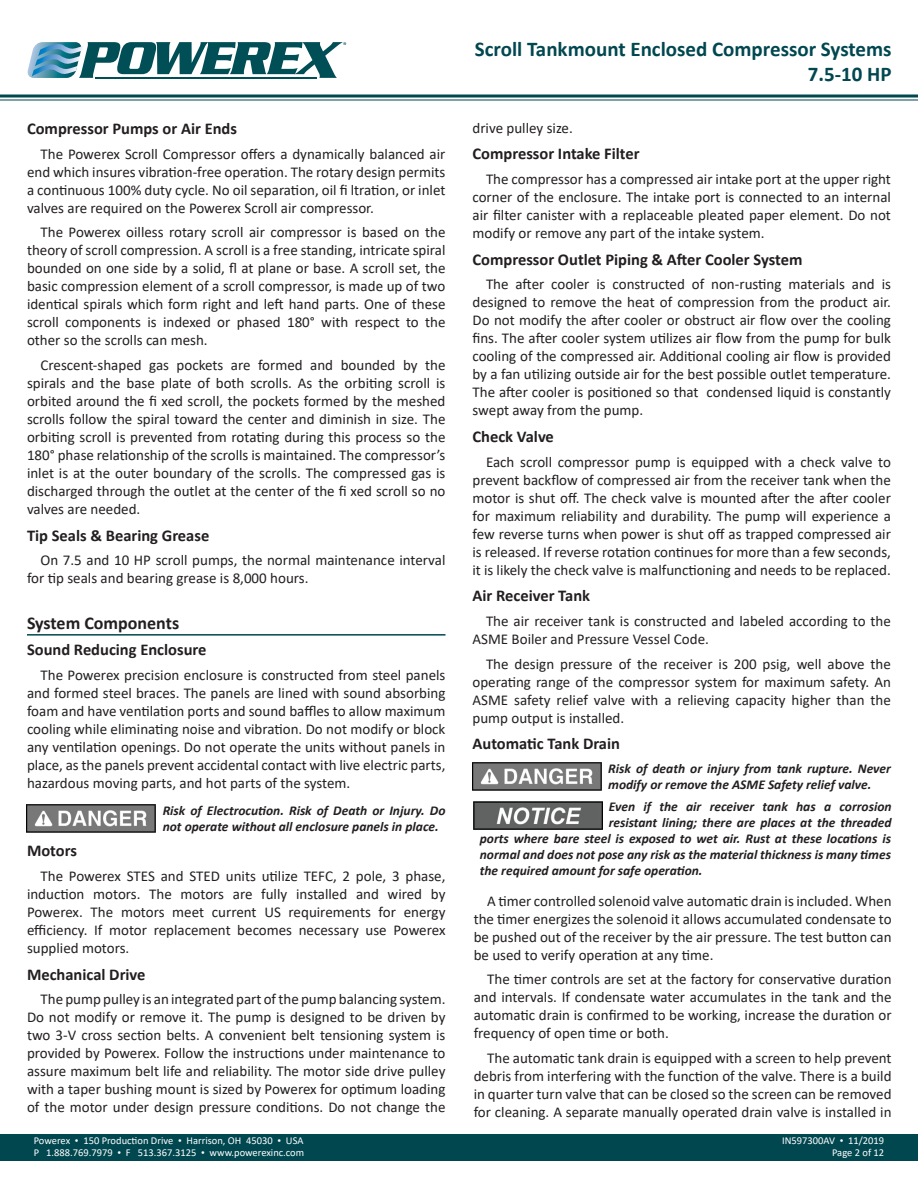
<style>
.page{position:relative;width:918px;height:1188px;background:#fff}
.page>*{position:absolute;margin:0;border:0;box-sizing:border-box;transform-origin:0 0}
.t1{font:700 21px/25.2px "Calibri";color:#004750;text-align:right}
.t2{font:700 18px "Calibri";color:#231f20}
.t3{font:700 16.5px "Calibri";color:#231f20}
.t4{font:15px/18px "Calibri";color:#231f20;text-align:justify}
.t5{font:italic 700 13.5px/16.2px "Calibri";color:#231f20}
.t6{font:10.5px/12.6px "Calibri";color:#fff}
.s1{font-family:"Times New Roman"}
</style>
<div class="page">
<svg style="left:27px;top:42px;width:319px;height:36px"></svg>
<div style="left:0;top:1134px;width:918px;height:27px;background:#004750"></div>
<svg style="left:0;top:94px;width:918px;height:4px;background:#3f747b"></svg>
<hr style="left:0;top:99px;width:918px;height:2px;background:#004750">
<hr style="left:27px;top:634px;width:419px;height:2px;background:#004750">
<img style="left:27px;top:805px;width:129px;height:28px">
<img style="left:472px;top:763px;width:129px;height:28px">
<img style="left:473px;top:801px;width:129px;height:28px">
<p class="t3" style="left:27px;top:117px;width:212px">Compressor Pumps or Air Ends</p>
<p class="t4" style="left:27px;top:144px;width:420px;text-indent:14px">The Powerex Scroll Compressor offers a dynamically balanced air end which insures vibration-free operation. The rotary design permits a continuous 100% duty cycle. No oil separation, oil fi ltration, or inlet valves are required on the Powerex Scroll air compressor.</p>
<p class="t4" style="left:27px;top:223px;width:420px;text-indent:14px">The Powerex oilless rotary scroll air compressor is based on the theory of scroll compression. A scroll is a free standing, intricate spiral bounded on one side by a solid, fl at plane or base. A scroll set, the basic compression element of a scroll compressor, is made up of two identical spirals which form right and left hand parts. One of these scroll components is indexed or phased 180° with respect to the other so the scrolls can mesh.</p>
<p class="t4" style="left:27px;top:356px;width:420px;text-indent:14px">Crescent-shaped gas pockets are formed and bounded by the spirals and the base plate of both scrolls. As the orbiting scroll is orbited around the fi xed scroll, the pockets formed by the meshed scrolls follow the spiral toward the center and diminish in size. The orbiting scroll is prevented from rotating during this process so the 180° phase relationship of the scrolls is maintained. The compressor’s inlet is at the outer boundary of the scrolls. The compressed gas is discharged through the outlet at the center of the fi xed scroll so no valves are needed.</p>
<p class="t3" style="left:27px;top:524px;width:184px">Tip Seals &amp; Bearing Grease</p>
<p class="t4" style="left:27px;top:551px;width:420px;text-indent:14px">On 7.5 and 10 HP scroll pumps, the normal maintenance interval for tip seals and bearing grease is 8,000 hours.</p>
<p class="t2" style="left:27px;top:610px;width:154px">System Components</p>
<p class="t3" style="left:27px;top:638px;width:181px">Sound Reducing Enclosure</p>
<p class="t4" style="left:27px;top:665px;width:420px;text-indent:14px">The Powerex precision enclosure is constructed from steel panels and formed steel braces. The panels are lined with sound absorbing foam and have ventilation ports and sound baffles to allow maximum cooling while eliminating noise and vibration. Do not modify or block any ventilation openings. Do not operate the units without panels in place, as the panels prevent accidental contact with live electric parts, hazardous moving parts, and hot parts of the system.</p>
<p class="t5" style="left:163px;top:802px;width:284px">Risk of Electrocution. Risk of Death or Injury. Do not operate without all enclosure panels in place.</p>
<p class="t3" style="left:27px;top:839px;width:51px">Motors</p>
<p class="t4" style="left:27px;top:867px;width:420px;text-indent:14px">The Powerex STES and STED units utilize TEFC, 2 pole, 3 phase, induction motors. The motors are fully installed and wired by Powerex. The motors meet current US requirements for energy efficiency. If motor replacement becomes necessary use Powerex supplied motors.</p>
<p class="t3" style="left:27px;top:962px;width:120px">Mechanical Drive</p>
<p class="t4" style="left:27px;top:990px;width:420px;text-indent:14px">The pump pulley is an integrated part of the pump balancing system.<br>Do not modify or remove it. The pump is designed to be driven by two 3-V cross section belts. A convenient belt tensioning system is provided by Powerex. Follow the instructions under maintenance to assure maximum belt life and reliability. The motor side drive pulley with a taper bushing mount is sized by Powerex for optimum loading of the motor under design pressure conditions. Do not change the</p>
<h1 class="t1" style="left:475px;top:36px;width:418px">Scroll Tankmount Enclosed Compressor Systems<br>7.5-10 HP</h1>
<p class="t4" style="left:472px;top:118px;width:102px">drive pulley size.</p>
<p class="t3" style="left:472px;top:142px;width:169px">Compressor Intake Filter</p>
<p class="t4" style="left:472px;top:170px;width:420px;text-indent:14px">The compressor has a compressed air intake port at the upper right corner of the enclosure. The intake port is connected to an internal air filter canister with a replaceable pleated paper element. Do not modify or remove any part of the intake system.</p>
<p class="t3" style="left:472px;top:247px;width:331px">Compressor Outlet Piping &amp; After Cooler System</p>
<p class="t4" style="left:472px;top:275px;width:420px;text-indent:14px">The after cooler is constructed of non-rusting materials and is designed to remove the heat of compression from the product air.<br>Do not modify the after cooler or obstruct air flow over the cooling fins. The after cooler system utilizes air flow from the pump for bulk cooling of the compressed air. Additional cooling air flow is provided by a fan utilizing outside air for the best possible outlet temperature.<br>The after cooler is positioned so that condensed liquid is constantly swept away from the pump.</p>
<p class="t3" style="left:472px;top:425px;width:83px">Check Valve</p>
<p class="t4" style="left:472px;top:452px;width:420px;text-indent:14px">Each scroll compressor pump is equipped with a check valve to prevent backflow of compressed air from the receiver tank when the motor is shut off. The check valve is mounted after the after cooler for maximum reliability and durability. The pump will experience a few reverse turns when power is shut off as trapped compressed air is released. If reverse rotation continues for more than a few seconds, it is likely the check valve is malfunctioning and needs to be replaced.</p>
<p class="t3" style="left:472px;top:584px;width:119px">Air Receiver Tank</p>
<p class="t4" style="left:472px;top:612px;width:420px;text-indent:14px">The air receiver tank is constructed and labeled according to the<br>ASME Boiler and Pressure Vessel Code.</p>
<p class="t4" style="left:472px;top:654px;width:420px;text-indent:14px">The design pressure of the receiver is 200 psig, well above the operating range of the compressor system for maximum safety. An ASME safety relief valve with a relieving capacity higher than the pump output is installed.</p>
<p class="t3" style="left:472px;top:732px;width:149px">Automatic Tank Drain</p>
<p class="t5" style="left:608px;top:760px;width:284px">Risk of death or injury from tank rupture. Never modify or remove the ASME Safety relief valve.</p>
<p class="t5" style="left:609px;top:798px;width:284px">Even if the air receiver tank has a corrosion</p>
<p class="t5" style="left:609px;top:814px;width:284px">resistant lining; there are places at the threaded</p>
<p class="t5" style="left:480px;top:830px;width:413px">ports where bare steel is exposed to wet air. Rust at these locations is</p>
<p class="t5" style="left:480px;top:846px;width:413px">normal and does not pose any risk as the material thickness is many times</p>
<p class="t5" style="left:480px;top:862px;width:224px">the required amount for safe operation.</p>
<p class="t4" style="left:474px;top:891px;width:419px;text-indent:14px">A timer controlled solenoid valve automatic drain is included. When the timer energizes the solenoid it allows accumulated condensate to be pushed out of the receiver by the air pressure. The test button can be used to verify operation at any time.</p>
<p class="t4" style="left:474px;top:970px;width:419px;text-indent:14px">The timer controls are set at the factory for conservative duration and intervals. If condensate water accumulates in the tank and the automatic drain is confirmed to be working, increase the duration or frequency of open time or both.</p>
<p class="t4" style="left:474px;top:1049px;width:419px;text-indent:14px">The automatic tank drain is equipped with a screen to help prevent debris from interfering with the function of the valve. There is a build in quarter turn valve that can be closed so the screen can be removed for cleaning. A separate manually operated drain valve is installed in</p>
<p class="t6" style="left:34px;top:1134px;width:272px">Powerex <span class="s1">•</span> 150 Production Drive <span class="s1">•</span> Harrison, OH 45030 <span class="s1">•</span> USA<br>P 1.888.769.7979 <span class="s1">•</span> F 513.367.3125 <span class="s1">•</span> www.powerexinc.com</p>
<p class="t6" style="left:782px;top:1134px;width:104px;text-align:right">IN597300AV <span class="s1">•</span> 11/2019<br>Page 2 of 12</p>
</div>
